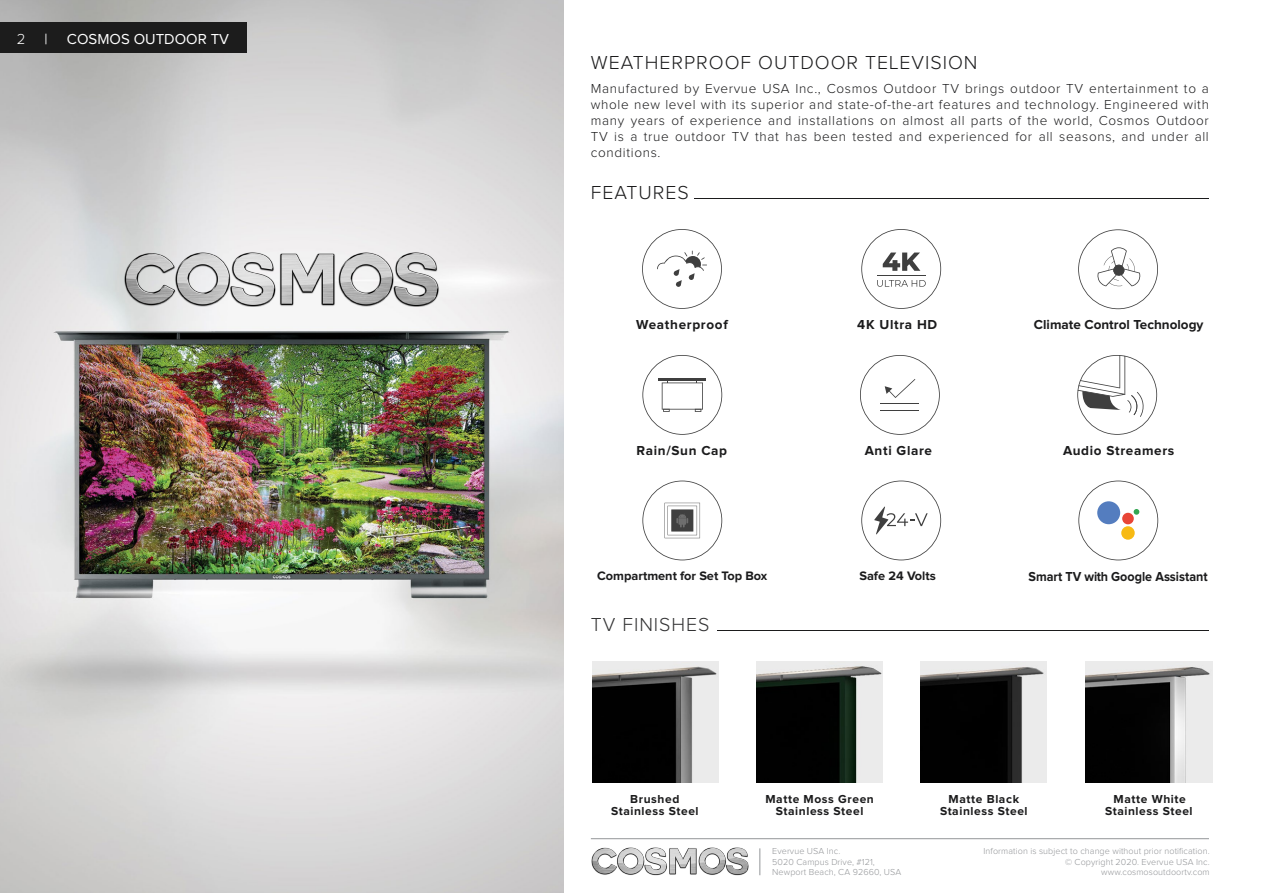
<style>
.page{position:relative;width:1263px;height:893px;background:#fff}
.page>*{position:absolute;margin:0;border:0;box-sizing:border-box;transform-origin:0 0}
.t1{font:300 19.5px "Proxima Nova";letter-spacing:.05em;color:#1b1b1c}
.t2{font:300 19.5px "Proxima Nova";letter-spacing:.05em;color:#333334}
.t3{font:15px "Proxima Nova";color:#fff}
.t4{font:300 15px "Proxima Nova";color:#fff}
.t5{font:300 13.5px/16.2px "Proxima Nova";letter-spacing:.05em;color:#1b1b1c;text-align:justify}
.t6{font:700 13.5px "Proxima Nova";letter-spacing:.05em;color:#1b1b1c}
.t7{font:700 13.5px "Proxima Nova";letter-spacing:.01em;color:#1b1b1c;scale:.93 1}
.t8{font:700 13.5px "Proxima Nova";letter-spacing:.01em;color:#1b1b1c}
.t9{font:700 12.75px "Proxima Nova";color:#1b1b1c}
.t10{font:700 12px/12px "Proxima Nova";letter-spacing:.05em;color:#1b1b1c;text-align:center}
.t11{font:300 9px/10.5px "Proxima Nova";letter-spacing:.01em;color:#939598;text-align:right}
</style>
<div class="page">
<img style="left:591px;top:847px;width:158px;height:28px">
<hr style="left:591px;top:838px;width:618px;height:1px;background:#939598">
<svg style="left:759px;top:848px;width:1px;height:27px"></svg>
<img style="left:0;top:0;width:563px;height:892px">
<svg style="left:642px;top:229px;width:80px;height:80px"></svg>
<svg style="left:861px;top:229px;width:80px;height:80px"></svg>
<hr style="left:877px;top:275px;width:48px;height:1px;background:#3f3f3f">
<svg style="left:1078px;top:229px;width:80px;height:80px"></svg>
<svg style="left:642px;top:355px;width:80px;height:80px"></svg>
<svg style="left:860px;top:355px;width:80px;height:80px"></svg>
<hr style="left:881px;top:403px;width:38px;height:1px;background:#3f3f3f">
<hr style="left:881px;top:410px;width:38px;height:1px;background:#3f3f3f">
<svg style="left:1077px;top:355px;width:80px;height:80px"></svg>
<svg style="left:861px;top:481px;width:80px;height:79px"></svg>
<img style="left:123px;top:251px;width:317px;height:56px">
<hr style="left:717px;top:630px;width:492px;height:1px;background:#1b1b1c">
<img style="left:921px;top:662px;width:126px;height:121px">
<img style="left:757px;top:662px;width:125px;height:121px">
<img style="left:592px;top:662px;width:126px;height:121px">
<img style="left:1085px;top:662px;width:127px;height:121px">
<hr style="left:695px;top:198px;width:514px;height:1px;background:#1b1b1c">
<div style="left:0;top:22px;width:247px;height:31px;background:#1c1c1c"></div>
<svg style="left:1078px;top:481px;width:80px;height:79px"></svg>
<div style="left:1121px;top:526px;width:14px;height:14px;background:#f7ba14;border-radius:50%"></div>
<svg style="left:642px;top:481px;width:80px;height:79px"></svg>
<p class="t4" style="left:17px;top:32px;width:10px">2</p>
<p class="t3" style="left:44px;top:32px;width:5px">|</p>
<p class="t3" style="left:67px;top:32px;width:164px">COSMOS OUTDOOR TV</p>
<p class="t4" style="left:15px;top:32px;width:10px">2</p>
<h1 class="t1" style="left:591px;top:54px;width:388px">WEATHERPROOF OUTDOOR TELEVISION</h1>
<p class="t5" style="left:591px;top:81px;width:620px">Manufactured by Evervue USA Inc., Cosmos Outdoor TV brings outdoor TV entertainment to a whole new level with its superior and state-of-the-art features and technology. Engineered with many years of experience and installations on almost all parts of the world, Cosmos Outdoor TV is a true outdoor TV that has been tested and experienced for all seasons, and under all conditions.</p>
<h1 class="t1" style="left:591px;top:183px;width:99px">FEATURES</h1>
<p class="t6" style="left:636px;top:318px;width:93px">Weatherproof</p>
<p class="t6" style="left:857px;top:318px;width:81px">4K Ultra HD</p>
<p class="t8" style="left:1034px;top:319px;width:171px">Climate Control Technology</p>
<p class="t6" style="left:637px;top:444px;width:92px">Rain/Sun Cap</p>
<p class="t6" style="left:865px;top:444px;width:69px">Anti Glare</p>
<p class="t6" style="left:1063px;top:444px;width:113px">Audio Streamers</p>
<p class="t9" style="left:597px;top:570px;width:172px">Compartment for Set Top Box</p>
<p class="t9" style="left:859px;top:570px;width:78px">Safe 24 Volts</p>
<p class="t7" style="left:1028px;top:570px;width:194px">Smart TV with Google Assistant</p>
<h1 class="t2" style="left:591px;top:615px;width:120px">TV FINISHES</h1>
<p class="t10" style="left:611px;top:793px;width:89px">Brushed<br>Stainless Steel</p>
<p class="t10" style="left:1105px;top:793px;width:89px">Matte White<br>Stainless Steel</p>
<p class="t10" style="left:765px;top:793px;width:110px">Matte Moss Green<br>Stainless Steel</p>
<p class="t10" style="left:940px;top:793px;width:89px">Matte Black<br>Stainless Steel</p>
<p class="t11" style="left:772px;top:846px;width:130px;text-align:left">Evervue USA Inc.<br>5020 Campus Drive, #121,<br>Newport Beach, CA 92660, USA</p>
<p class="t11" style="left:983px;top:846px;width:228px">Information is subject to change without prior notification. © Copyright 2020. Evervue USA Inc. www.cosmosoutdoortv.com</p>
</div>
